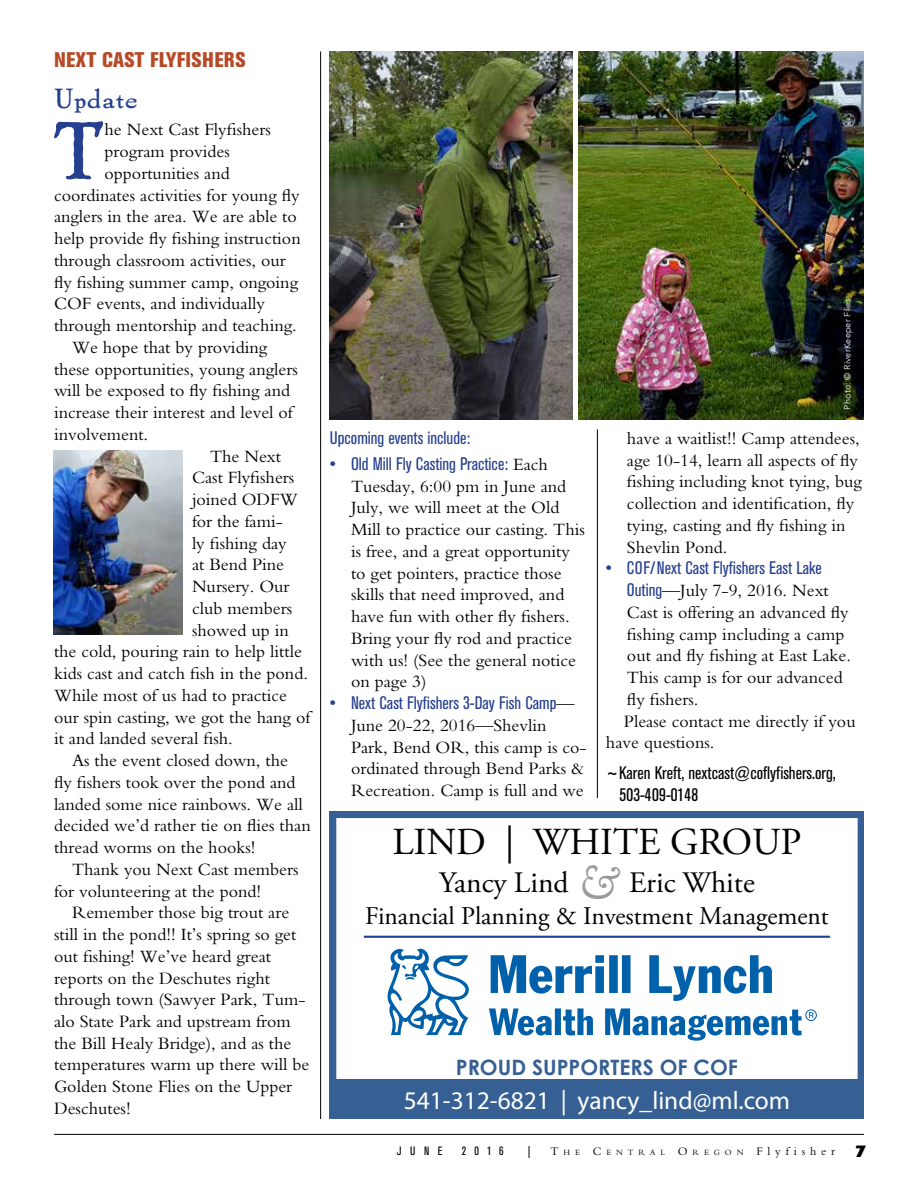
<style>
.page{position:relative;width:918px;height:1188px;background:#fff}
.page>*{position:absolute;margin:0;border:0;box-sizing:border-box;transform-origin:0 0}
.t1{font:78.15px "Pabst L";color:#25408f}
.t2{font:italic 46.65px "Adobe Caslon Pro";color:rgb(0 0 0/.8)}
.t3{font:38.1px "Adobe Garamond Pro";color:#000}
.t4{font:29.7px "Adobe Garamond Pro";color:#000}
.t5{font:27px "Pabst L";color:#25408f}
.t6{font:25.5px "Adobe Garamond Pro";color:#000}
.t7{font:25.5px "Myriad Pro";color:#fff}
.t8{font:700 21.15px "Century Gothic";color:#366093}
.t9{font:800 condensed 21px "Akzidenz Grotesk BE";letter-spacing:.02em;color:#b64926}
.t10{font:18px/21.8px "Bembo";color:#000}
.t11{font:condensed 18px "Akzidenz Grotesk BE";color:#25408f}
.t12{font:condensed 18px/21.8px "Akzidenz Grotesk BE";color:#000}
.t13{font:condensed 12px "Akzidenz Grotesk BE";letter-spacing:.7em;color:#000}
.t14{font:300 9px "Avenir";letter-spacing:.02em;color:#fff}
.t15{font:8.4px "Bembo";letter-spacing:.57em;color:#000}
.s1{font-family:"Bembo";font-stretch:normal;color:#000}
.s2{font-family:"Akzidenz Grotesk BE";font-stretch:condensed;color:#25408f}
.s3{font-size:12px}
.s4{font-family:"Gill Sans Extra Bold Display";font-size:16.5px}
</style>
<div class="page">
<hr style="left:54px;top:1134px;width:810px;height:1px;background:#000">
<hr style="left:320px;top:51px;width:1px;height:1068px;background:#000">
<hr style="left:597px;top:429px;width:1px;height:369px;background:#000">
<svg style="left:330px;top:812px;width:534px;height:267px"></svg>
<div style="left:330px;top:1079px;width:534px;height:40px;background:#366093"></div>
<hr style="left:364px;top:936px;width:466px;height:2px;background:#21409a">
<svg style="left:385px;top:949px;width:84px;height:86px"></svg>
<svg style="left:649px;top:955px;width:123px;height:46px"></svg>
<svg style="left:491px;top:955px;width:140px;height:39px"></svg>
<svg style="left:489px;top:1008px;width:104px;height:28px"></svg>
<svg style="left:605px;top:1008px;width:212px;height:33px"></svg>
<img style="left:329px;top:51px;width:244px;height:369px">
<img style="left:578px;top:51px;width:286px;height:369px">
<img style="left:54px;top:450px;width:129px;height:184px">
<p class="t9" style="left:54px;top:48px;width:193px">NEXT CAST FLYFISHERS</p>
<h3 class="t5" style="left:54px;top:81px;width:85px">Update</h3>
<h1 class="t1" style="left:53px;top:100px;width:54px">T</h1>
<p class="t10" style="left:105px;top:119px;width:168px">he Next Cast Flyfishers</p>
<p class="t10" style="left:105px;top:140px;width:127px">program provides</p>
<p class="t10" style="left:105px;top:162px;width:127px">opportunities and</p>
<p class="t10" style="left:54px;top:184px;width:247px">coordinates activities for young fly</p>
<p class="t10" style="left:54px;top:206px;width:244px">anglers in the area. We are able to</p>
<p class="t10" style="left:54px;top:227px;width:248px">help provide fly fishing instruction</p>
<p class="t10" style="left:54px;top:249px;width:233px">through classroom activities, our</p>
<p class="t10" style="left:54px;top:271px;width:246px">fly fishing summer camp, ongoing</p>
<p class="t10" style="left:54px;top:293px;width:212px">COF events, and individually</p>
<p class="t10" style="left:54px;top:314px;width:244px">through mentorship and teaching.</p>
<p class="t10" style="left:72px;top:336px;width:197px">We hope that by providing</p>
<p class="t10" style="left:54px;top:358px;width:245px">these opportunities, young anglers</p>
<p class="t10" style="left:54px;top:380px;width:238px">will be exposed to fly fishing and</p>
<p class="t10" style="left:54px;top:401px;width:240px">increase their interest and level of</p>
<p class="t10" style="left:54px;top:423px;width:96px">involvement.</p>
<p class="t10" style="left:210px;top:445px;width:73px">The Next</p>
<p class="t10" style="left:192px;top:467px;width:104px">Cast Flyfishers</p>
<p class="t10" style="left:192px;top:488px;width:107px">joined ODFW</p>
<p class="t10" style="left:192px;top:510px;width:92px">for the fami-</p>
<p class="t10" style="left:192px;top:532px;width:96px">ly fishing day</p>
<p class="t10" style="left:192px;top:554px;width:94px">at Bend Pine</p>
<p class="t10" style="left:192px;top:575px;width:99px">Nursery. Our</p>
<p class="t10" style="left:192px;top:597px;width:102px">club members</p>
<p class="t10" style="left:192px;top:619px;width:98px">showed up in</p>
<p class="t10" style="left:54px;top:640px;width:249px">the cold, pouring rain to help little</p>
<p class="t10" style="left:54px;top:662px;width:256px">kids cast and catch fish in the pond.</p>
<p class="t10" style="left:54px;top:684px;width:235px">While most of us had to practice</p>
<p class="t10" style="left:54px;top:706px;width:258px">our spin casting, we got the hang of</p>
<p class="t10" style="left:54px;top:727px;width:180px">it and landed several fish.</p>
<p class="t10" style="left:72px;top:749px;width:218px">As the event closed down, the</p>
<p class="t10" style="left:54px;top:771px;width:243px">fly fishers took over the pond and</p>
<p class="t10" style="left:54px;top:793px;width:250px">landed some nice rainbows. We all</p>
<p class="t10" style="left:54px;top:814px;width:258px">decided we’d rather tie on flies than</p>
<p class="t10" style="left:54px;top:836px;width:203px">thread worms on the hooks!</p>
<p class="t10" style="left:72px;top:858px;width:228px">Thank you Next Cast members</p>
<p class="t10" style="left:54px;top:880px;width:209px">for volunteering at the pond!</p>
<p class="t10" style="left:72px;top:901px;width:219px">Remember those big trout are</p>
<p class="t10" style="left:54px;top:923px;width:244px">still in the pond!! It’s spring so get</p>
<p class="t10" style="left:54px;top:945px;width:219px">out fishing! We’ve heard great</p>
<p class="t10" style="left:54px;top:967px;width:218px">reports on the Deschutes right</p>
<p class="t10" style="left:54px;top:988px;width:253px">through town (Sawyer Park, Tum-</p>
<p class="t10" style="left:54px;top:1010px;width:238px">alo State Park and upstream from</p>
<p class="t10" style="left:54px;top:1032px;width:239px">the Bill Healy Bridge), and as the</p>
<p class="t10" style="left:54px;top:1054px;width:257px">temperatures warm up there will be</p>
<p class="t10" style="left:54px;top:1075px;width:240px">Golden Stone Flies on the Upper</p>
<p class="t10" style="left:54px;top:1097px;width:78px">Deschutes!</p>
<p class="t14" style="left:842px;top:410px;width:113px;rotate:-90deg">Photo: © RiverKeeper Flies</p>
<p class="t11" style="left:330px;top:428px;width:142px">Upcoming events include:</p>
<p class="t11" style="left:330px;top:454px;width:220px">• Old Mill Fly Casting Practice: <span class="s1">Each</span></p>
<p class="t10" style="left:351px;top:475px;width:235px">Tuesday, 6:00 pm in June and<br>July, we will meet at the Old<br>Mill to practice our casting. This is free, and a great opportunity to get pointers, practice those skills that need improved, and have fun with other fly fishers.<br>Bring your fly rod and practice with us! (See the general notice on page 3)</p>
<p class="t11" style="left:330px;top:693px;width:246px">• Next Cast Flyfishers 3-Day Fish Camp<span class="s1">—</span></p>
<p class="t10" style="left:351px;top:714px;width:237px">June 20-22, 2016—Shevlin<br>Park, Bend OR, this camp is co&shy;ordinated through Bend Parks &amp;<br>Recreation. Camp is full and we</p>
<p class="t10" style="left:627px;top:427px;width:236px">have a waitlist!! Camp attendees, age 10-14, learn all aspects of fly fishing including knot tying, bug collection and identification, fly tying, casting and fly fishing in<br>Shevlin Pond.</p>
<p class="t11" style="left:606px;top:558px;width:217px">• COF/Next Cast Flyfishers East Lake</p>
<p class="t10" style="left:627px;top:579px;width:203px"><span class="s2">Outing</span>—July 7-9, 2016. Next</p>
<p class="t10" style="left:627px;top:601px;width:223px">Cast is offering an advanced fly</p>
<p class="t10" style="left:627px;top:623px;width:219px">fishing camp including a camp</p>
<p class="t10" style="left:627px;top:645px;width:226px">out and fly fishing at East Lake.</p>
<p class="t10" style="left:627px;top:666px;width:217px">This camp is for our advanced</p>
<p class="t10" style="left:627px;top:688px;width:73px">fly fishers.</p>
<p class="t10" style="left:624px;top:710px;width:233px">Please contact me directly if you</p>
<p class="t10" style="left:606px;top:732px;width:110px">have questions.</p>
<p class="t12" style="left:619px;top:762px;width:218px;text-indent:-14px">~Karen Kreft, nextcast@coflyfishers.org,<br>503-409-0148</p>
<h3 class="t3" style="left:392px;top:819px;width:411px">LIND | WHITE GROUP</h3>
<h3 class="t4" style="left:439px;top:864px;width:131px">Yancy Lind</h3>
<h3 class="t4" style="left:629px;top:864px;width:127px">Eric White</h3>
<h3 class="t6" style="left:365px;top:901px;width:465px">Financial Planning &amp; Investment Management</h3>
<h2 class="t2" style="left:577px;top:854px;width:41px">&amp;</h2>
<p class="t8" style="left:456px;top:1052px;width:284px">PROUD SUPPORTERS OF COF</p>
<h3 class="t7" style="left:404px;top:1085px;width:388px">541-312-6821 | yancy_lind@ml.com</h3>
<p class="t13" style="left:397px;top:1145px;width:47px">JUNE</p>
<p class="t13" style="left:462px;top:1145px;width:43px">2016</p>
<p class="t13" style="left:528px;top:1145px;width:4px">|</p>
<p class="t15" style="left:551px;top:1148px;width:316px"><span class="s3">T</span>HE <span class="s3">C</span>ENTRAL <span class="s3">O</span>REGON <span class="s3">Flyfisher</span> <span class="s4">7</span></p>
</div>
